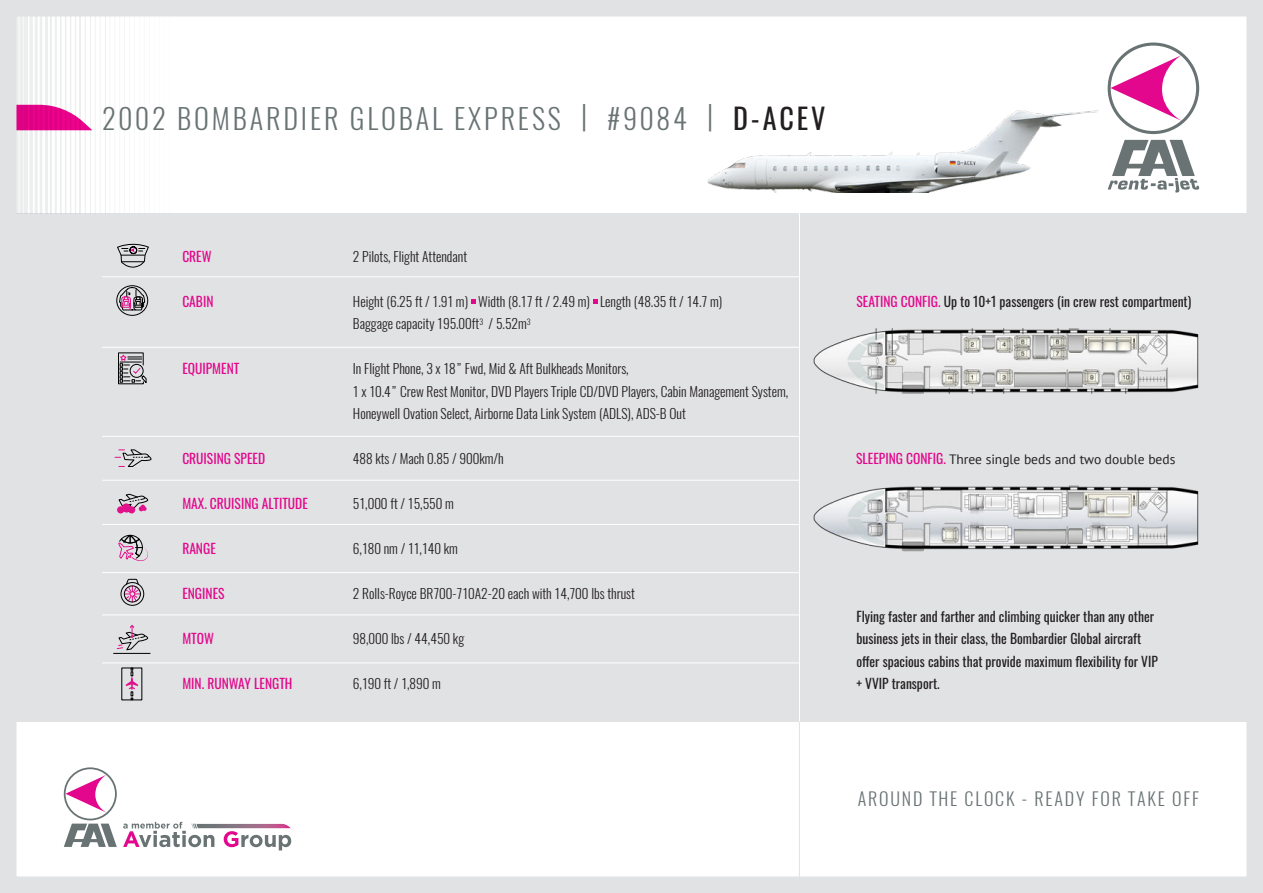
<style>
.page{position:relative;width:1263px;height:893px;background:#fff}
.page>*{position:absolute;margin:0;border:0;box-sizing:border-box;transform-origin:0 0}
.t1{font:300 28.2px "Oswald";letter-spacing:.1em;color:#697374}
.t2{font:300 18px "Oswald";letter-spacing:.1em;color:#697374}
.t3{font:300 13.5px/22.5px "Oswald";color:#231f20}
.t4{font:13.5px/22.5px "Oswald";color:#231f20}
.t5{font:13.5px "Oswald";color:#e2078c}
.t6{font:13.5px "PT Sans";color:#231f20}
.s1{font-weight:400;color:#231f20}
.s2{color:#e2078c}
.s3{font-family:"Oswald";color:#e2078c}
</style>
<div class="page">
<div style="left:0;top:213px;width:1263px;height:509px;background:#e1e2e4"></div>
<hr style="left:169px;top:0;width:1px;height:213px;background:#697374">
<hr style="left:164px;top:0;width:1px;height:213px;background:#697374">
<hr style="left:159px;top:0;width:1px;height:213px;background:#697374">
<hr style="left:154px;top:0;width:1px;height:213px;background:#697374">
<hr style="left:149px;top:0;width:1px;height:213px;background:#697374">
<hr style="left:144px;top:0;width:1px;height:213px;background:#697374">
<hr style="left:139px;top:0;width:1px;height:213px;background:#697374">
<hr style="left:134px;top:0;width:1px;height:213px;background:#697374">
<hr style="left:129px;top:0;width:1px;height:213px;background:#697374">
<hr style="left:125px;top:0;width:1px;height:213px;background:#697374">
<hr style="left:120px;top:0;width:1px;height:213px;background:#697374">
<hr style="left:115px;top:0;width:1px;height:213px;background:#697374">
<hr style="left:110px;top:0;width:1px;height:213px;background:#697374">
<hr style="left:105px;top:0;width:1px;height:213px;background:#697374">
<hr style="left:100px;top:0;width:1px;height:213px;background:#697374">
<hr style="left:95px;top:0;width:1px;height:213px;background:#697374">
<hr style="left:90px;top:0;width:1px;height:213px;background:#697374">
<hr style="left:85px;top:0;width:1px;height:213px;background:#697374">
<hr style="left:80px;top:0;width:1px;height:213px;background:#697374">
<hr style="left:75px;top:0;width:1px;height:213px;background:#697374">
<hr style="left:70px;top:0;width:1px;height:213px;background:#697374">
<hr style="left:65px;top:0;width:1px;height:213px;background:#697374">
<hr style="left:60px;top:0;width:2px;height:213px;background:#697374">
<hr style="left:55px;top:0;width:2px;height:213px;background:#697374">
<hr style="left:50px;top:0;width:2px;height:213px;background:#697374">
<hr style="left:45px;top:0;width:2px;height:213px;background:#697374">
<hr style="left:40px;top:0;width:2px;height:213px;background:#697374">
<hr style="left:35px;top:0;width:3px;height:213px;background:#697374">
<hr style="left:30px;top:0;width:3px;height:213px;background:#697374">
<hr style="left:24px;top:0;width:4px;height:213px;background:#edeeee">
<hr style="left:19px;top:0;width:4px;height:213px;background:#edeeee">
<div style="left:14px;top:0;width:5px;height:213px;background:#f2f2f3"></div>
<svg style="left:117px;top:243px;width:32px;height:25px"></svg>
<div style="left:116px;top:286px;width:32px;height:30px;border:1px solid #000001;border-radius:50%"></div>
<svg style="left:119px;top:287px;width:26px;height:24px"></svg>
<svg style="left:118px;top:352px;width:29px;height:32px"></svg>
<svg style="left:115px;top:449px;width:37px;height:18px"></svg>
<svg style="left:118px;top:494px;width:30px;height:19px"></svg>
<div style="left:122px;top:503px;width:9px;height:9px;background:#e1128b;border-radius:50%"></div>
<svg style="left:118px;top:535px;width:30px;height:26px"></svg>
<div style="left:121px;top:582px;width:23px;height:24px;border:1px solid #000001;border-radius:50%"></div>
<svg style="left:124px;top:579px;width:16px;height:23px"></svg>
<div style="left:124px;top:586px;width:17px;height:16px;border:1px solid #000001;border-radius:50%"></div>
<hr style="left:114px;top:653px;width:36px;height:1px;background:#000001">
<svg style="left:116px;top:625px;width:32px;height:26px"></svg>
<svg style="left:126px;top:668px;width:12px;height:32px"></svg>
<svg style="left:1108px;top:140px;width:91px;height:53px"></svg>
<svg style="left:1108px;top:43px;width:91px;height:91px"></svg>
<svg style="left:18px;top:105px;width:74px;height:25px"></svg>
<hr style="left:102px;top:276px;width:697px;height:1px;background:#fff">
<hr style="left:799px;top:213px;width:1px;height:509px;background:#fff">
<hr style="left:799px;top:722px;width:1px;height:155px;background:#e1e2e4">
<hr style="left:102px;top:347px;width:697px;height:1px;background:#fff">
<hr style="left:102px;top:436px;width:697px;height:1px;background:#fff">
<hr style="left:102px;top:480px;width:697px;height:1px;background:#fff">
<hr style="left:102px;top:524px;width:697px;height:1px;background:#fff">
<hr style="left:102px;top:572px;width:698px;height:1px;background:#fff">
<hr style="left:102px;top:614px;width:697px;height:1px;background:#fff">
<hr style="left:102px;top:662px;width:697px;height:1px;background:#fff">
<img style="left:813px;top:485px;width:386px;height:66px">
<img style="left:813px;top:328px;width:386px;height:66px">
<svg style="left:64px;top:767px;width:53px;height:80px"></svg>
<svg style="left:123px;top:822px;width:168px;height:28px"></svg>
<img style="left:707px;top:110px;width:391px;height:83px">
<svg style="left:471px;top:299px;width:4px;height:5px"></svg>
<svg style="left:593px;top:299px;width:4px;height:5px"></svg>
<div style="left:0;top:0;width:1263px;height:893px;border:17px solid #e1e2e4"></div>
<h1 class="t1" style="left:102px;top:107px;width:725px">2002 BOMBARDIER GLOBAL EXPRESS | #9084 | <span class="s1">D-ACEV</span></h1>
<p class="t5" style="left:182px;top:251px;width:31px">CREW</p>
<p class="t5" style="left:182px;top:296px;width:33px">CABIN</p>
<p class="t5" style="left:182px;top:363px;width:59px">EQUIPMENT</p>
<p class="t5" style="left:182px;top:453px;width:84px">CRUISING SPEED</p>
<p class="t5" style="left:182px;top:498px;width:127px">MAX. CRUISING ALTITUDE</p>
<p class="t5" style="left:182px;top:543px;width:35px">RANGE</p>
<p class="t5" style="left:182px;top:588px;width:44px">ENGINES</p>
<p class="t5" style="left:182px;top:633px;width:33px">MTOW</p>
<p class="t5" style="left:182px;top:678px;width:112px">MIN. RUNWAY LENGTH</p>
<p class="t3" style="left:353px;top:246px;width:116px">2 Pilots, Flight Attendant</p>
<p class="t3" style="left:353px;top:291px;width:371px">Height (6.25 ft / 1.91 m) Width (8.17 ft / 2.49 m) Length (48.35 ft / 14.7 m)<br>Baggage capacity 195.00ft<sup>3</sup> / 5.52m<sup>3</sup></p>
<p class="t3" style="left:353px;top:359px;width:437px">In Flight Phone, 3 x 18” Fwd, Mid &amp; Aft Bulkheads Monitors,<br>1 x 10.4” Crew Rest Monitor, DVD Players Triple CD/DVD Players, Cabin Management System,<br>Honeywell Ovation Select, Airborne Data Link System (ADLS), ADS-B Out</p>
<p class="t3" style="left:353px;top:449px;width:152px">488 kts / Mach 0.85 / 900km/h</p>
<p class="t3" style="left:353px;top:494px;width:102px">51,000 ft / 15,550 m</p>
<p class="t3" style="left:353px;top:539px;width:107px">6,180 nm / 11,140 km</p>
<p class="t3" style="left:353px;top:584px;width:283px">2 Rolls-Royce BR700-710A2-20 each with 14,700 lbs thrust</p>
<p class="t3" style="left:353px;top:629px;width:113px">98,000 lbs / 44,450 kg</p>
<p class="t3" style="left:353px;top:674px;width:89px">6,190 ft / 1,890 m</p>
<p class="t4" style="left:856px;top:291px;width:336px"><span class="s2">SEATING CONFIG.</span> Up to 10+1 passengers (in crew rest compartment)</p>
<p class="t6" style="left:856px;top:455px;width:321px"><span class="s3">SLEEPING CONFIG.</span> Three single beds and two double beds</p>
<p class="t4" style="left:856px;top:606px;width:303px">Flying faster and farther and climbing quicker than any other business jets in their class, the Bombardier Global aircraft offer spacious cabins that provide maximum flexibility for VIP + VVIP transport.</p>
<h2 class="t2" style="left:858px;top:791px;width:343px">AROUND THE CLOCK - READY FOR TAKE OFF</h2>
</div>
